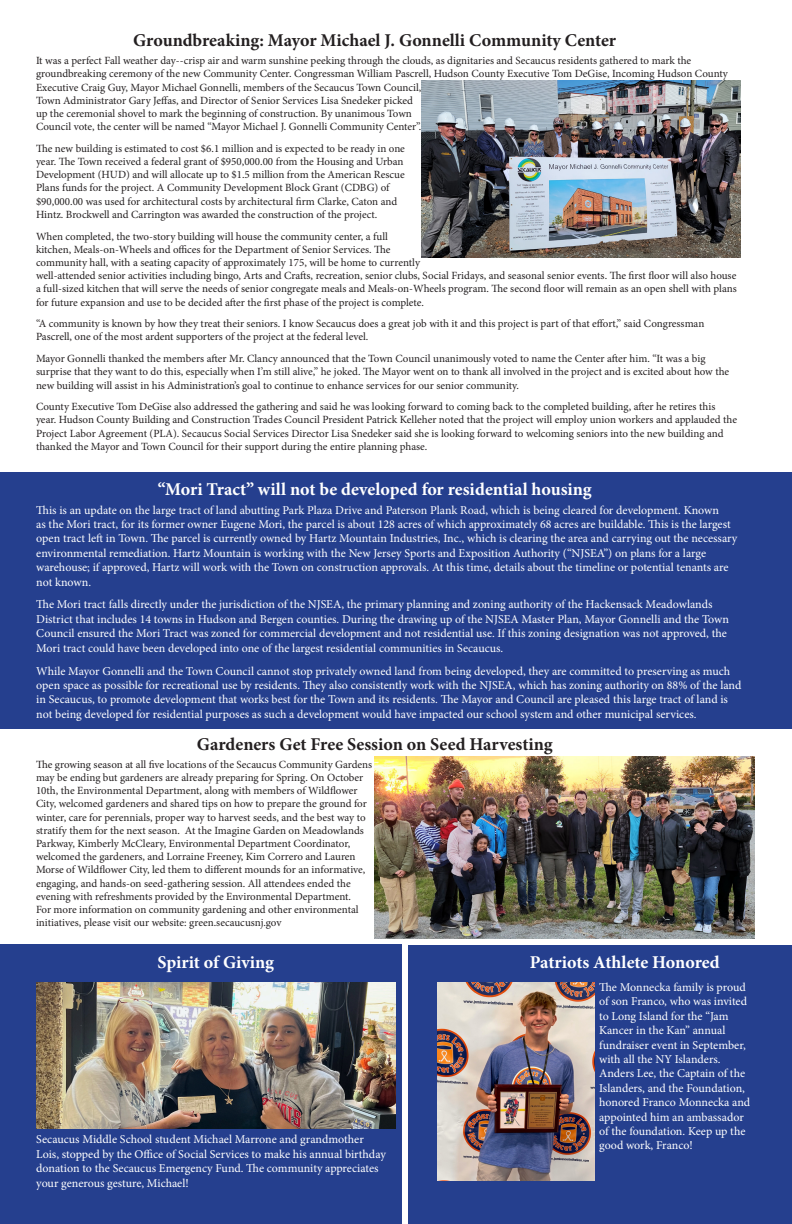
<style>
.page{position:relative;width:792px;height:1224px;background:#fff}
.page>*{position:absolute;margin:0;border:0;box-sizing:border-box;transform-origin:0 0}
.t1{font:700 18px "Minion Pro";color:#231f20}
.t2{font:700 18px "Minion Pro";color:#fff}
.t3{font:12px/14.4px "Minion Pro";letter-spacing:-.005em;color:#fff}
.t4{font:11px/13.2px "Minion Pro";color:#231f20}
</style>
<div class="page">
<img style="left:422px;top:81px;width:318px;height:177px">
<div style="left:0;top:472px;width:792px;height:257px;background:#253f8e"></div>
<img style="left:375px;top:757px;width:380px;height:181px">
<div style="left:0;top:944px;width:402px;height:279px;background:#253f8e"></div>
<img style="left:36px;top:982px;width:360px;height:147px">
<div style="left:409px;top:945px;width:383px;height:278px;background:#253f8e"></div>
<img style="left:438px;top:982px;width:157px;height:198px">
<p class="t1" style="left:133px;top:28px;width:484px">Groundbreaking: Mayor Michael J. Gonnelli Community Center</p>
<p class="t4" style="left:36px;top:54px;width:694px">It was a perfect Fall weather day--crisp air and warm sunshine peeking through the clouds, as dignitaries and Secaucus residents gathered to mark the groundbreaking ceremony of the new Community Center. Congressman William Pascrell, Hudson County Executive Tom DeGise, Incoming Hudson County Executive Craig Guy, Mayor Michael Gonnelli, members of the Secaucus Town Council,<br>Town Administrator Gary Jeffas, and Director of Senior Services Lisa Snedeker picked<br>up the ceremonial shovel to mark the beginning of construction. By unanimous Town<br>Council vote, the center will be named “Mayor Michael J. Gonnelli Community Center”.</p>
<p class="t4" style="left:36px;top:142px;width:370px">The new building is estimated to cost $6.1 million and is expected to be ready in one year. The Town received a federal grant of $950,000.00 from the Housing and Urban Development (HUD) and will allocate up to $1.5 million from the American Rescue Plans funds for the project. A Community Development Block Grant (CDBG) of $90,000.00 was used for architectural costs by architectural firm Clarke, Caton and Hintz. Brockwell and Carrington was awarded the construction of the project.</p>
<p class="t4" style="left:36px;top:230px;width:702px">When completed, the two-story building will house the community center, a full<br>kitchen, Meals-on-Wheels and offices for the Department of Senior Services. The<br>community hall, with a seating capacity of approximately 175, will be home to currently<br>well-attended senior activities including bingo, Arts and Crafts, recreation, senior clubs, Social Fridays, and seasonal senior events. The first floor will also house a full-sized kitchen that will serve the needs of senior congregate meals and Meals-on-Wheels program. The second floor will remain as an open shell with plans for future expansion and use to be decided after the first phase of the project is complete.</p>
<p class="t4" style="left:36px;top:317px;width:670px">“A community is known by how they treat their seniors. I know Secaucus does a great job with it and this project is part of that effort,” said Congressman<br>Pascrell, one of the most ardent supporters of the project at the federal level.</p>
<p class="t4" style="left:36px;top:352px;width:695px">Mayor Gonnelli thanked the members after Mr. Clancy announced that the Town Council unanimously voted to name the Center after him. “It was a big surprise that they want to do this, especially when I’m still alive,” he joked. The Mayor went on to thank all involved in the project and is excited about how the new building will assist in his Administration’s goal to continue to enhance services for our senior community.</p>
<p class="t4" style="left:36px;top:400px;width:703px">County Executive Tom DeGise also addressed the gathering and said he was looking forward to coming back to the completed building, after he retires this year. Hudson County Building and Construction Trades Council President Patrick Kelleher noted that the project will employ union workers and applauded the Project Labor Agreement (PLA). Secaucus Social Services Director Lisa Snedeker said she is looking forward to welcoming seniors into the new building and thanked the Mayor and Town Council for their support during the entire planning phase.</p>
<p class="t2" style="left:158px;top:476px;width:436px">“Mori Tract” will not be developed for residential housing</p>
<p class="t3" style="left:36px;top:503px;width:703px">This is an update on the large tract of land abutting Park Plaza Drive and Paterson Plank Road, which is being cleared for development. Known<br>as the Mori tract, for its former owner Eugene Mori, the parcel is about 128 acres of which approximately 68 acres are buildable. This is the largest open tract left in Town. The parcel is currently owned by Hartz Mountain Industries, Inc., which is clearing the area and carrying out the necessary environmental remediation. Hartz Mountain is working with the New Jersey Sports and Exposition Authority (“NJSEA”) on plans for a large warehouse; if approved, Hartz will work with the Town on construction approvals. At this time, details about the timeline or potential tenants are not known.</p>
<p class="t3" style="left:36px;top:597px;width:694px">The Mori tract falls directly under the jurisdiction of the NJSEA, the primary planning and zoning authority of the Hackensack Meadowlands District that includes 14 towns in Hudson and Bergen counties. During the drawing up of the NJSEA Master Plan, Mayor Gonnelli and the Town Council ensured the Mori Tract was zoned for commercial development and not residential use. If this zoning designation was not approved, the Mori tract could have been developed into one of the largest residential communities in Secaucus.</p>
<p class="t3" style="left:36px;top:664px;width:707px">While Mayor Gonnelli and the Town Council cannot stop privately owned land from being developed, they are committed to preserving as much open space as possible for recreational use by residents. They also consistently work with the NJSEA, which has zoning authority on 88% of the land in Secaucus, to promote development that works best for the Town and its residents. The Mayor and Council are pleased this large tract of land is not being developed for residential purposes as such a development would have impacted our school system and other municipal services.</p>
<p class="t1" style="left:197px;top:732px;width:357px">Gardeners Get Free Session on Seed Harvesting</p>
<p class="t4" style="left:36px;top:758px;width:338px">The growing season at all five locations of the Secaucus Community Gardens may be ending but gardeners are already preparing for Spring. On October 10th, the Environmental Department, along with members of Wildflower City, welcomed gardeners and shared tips on how to prepare the ground for winter, care for perennials, proper way to harvest seeds, and the best way to stratify them for the next season. At the Imagine Garden on Meadowlands Parkway, Kimberly McCleary, Environmental Department Coordinator, welcomed the gardeners, and Lorraine Freeney, Kim Correro and Lauren Morse of Wildflower City, led them to different mounds for an informative, engaging, and hands-on seed-gathering session. All attendees ended the evening with refreshments provided by the Environmental Department.<br>For more information on community gardening and other environmental initiatives, please visit our website: green.secaucusnj.gov</p>
<p class="t2" style="left:158px;top:949px;width:118px">Spirit of Giving</p>
<p class="t3" style="left:36px;top:1132px;width:351px">Secaucus Middle School student Michael Marrone and grandmother Lois, stopped by the Office of Social Services to make his annual birthday donation to the Secaucus Emergency Fund. The community appreciates your generous gesture, Michael!</p>
<p class="t2" style="left:530px;top:950px;width:191px">Patriots Athlete Honored</p>
<p class="t3" style="left:599px;top:980px;width:153px">The Monnecka family is proud of son Franco, who was invited to Long Island for the “Jam<br>Kancer in the Kan” annual fundraiser event in September, with all the NY Islanders.<br>Anders Lee, the Captain of the<br>Islanders, and the Foundation, honored Franco Monnecka and appointed him an ambassador of the foundation. Keep up the good work, Franco!</p>
</div>
